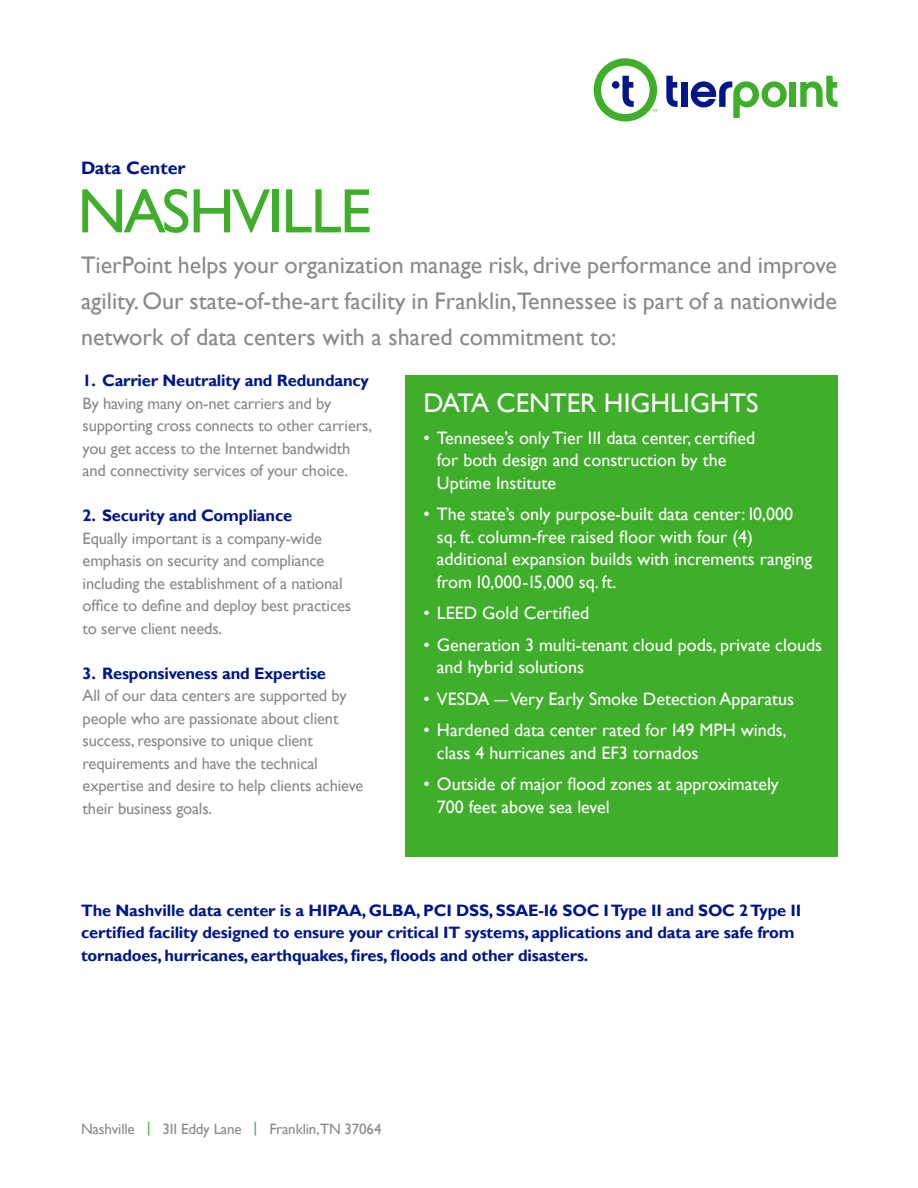
<style>
.page{position:relative;width:918px;height:1188px;background:#fff}
.page>*{position:absolute;margin:0;border:0;box-sizing:border-box;transform-origin:0 0}
.t1{font:63px "Gill Sans";letter-spacing:-.035em;color:#3fae2a}
.t2{font:27px "Gill Sans";color:#fff}
.t3{font:24px/36px "Gill Sans";color:#8a8a8d;text-align:justify}
.t4{font:18px/22.5px "Gill Sans";color:#fff}
.t5{font:700 18px "Gill Sans";color:#001689}
.t6{font:16.5px/22.5px "Gill Sans";letter-spacing:-.01em;color:#8a8a8d}
.t7{font:700 16.5px/22.5px "Gill Sans";letter-spacing:-.01em;color:#001689}
.t8{font:15px "Gill Sans";letter-spacing:-.01em;color:#8a8a8d}
.s1{color:#3fae2a}
</style>
<div class="page">
<svg style="left:666px;top:76px;width:12px;height:31px"></svg>
<div style="left:681px;top:82px;width:7px;height:25px;background:#001689"></div>
<svg style="left:691px;top:81px;width:96px;height:37px"></svg>
<div style="left:790px;top:82px;width:6px;height:25px;background:#3fae2a"></div>
<svg style="left:800px;top:76px;width:37px;height:31px"></svg>
<svg style="left:594px;top:58px;width:63px;height:64px"></svg>
<div style="left:405px;top:375px;width:432px;height:481px;background:#3fae2a"></div>
<p class="t5" style="left:81px;top:161px;width:106px">Data Center</p>
<h1 class="t1" style="left:77px;top:185px;width:296px">NASHVILLE</h1>
<h3 class="t3" style="left:81px;top:249px;width:758px">TierPoint helps your organization manage risk, drive performance and improve agility. Our state-of-the-art facility in Franklin,Tennessee is part of a nationwide network of data centers with a shared commitment to:</h3>
<p class="t7" style="left:83px;top:371px;width:288px">1. Carrier Neutrality and Redundancy</p>
<p class="t6" style="left:83px;top:393px;width:291px">By having many on-net carriers and by supporting cross connects to other carriers, you get access to the Internet bandwidth and connectivity services of your choice.</p>
<p class="t7" style="left:83px;top:506px;width:211px">2. Security and Compliance</p>
<p class="t6" style="left:83px;top:528px;width:270px">Equally important is a company-wide emphasis on security and compliance including the establishment of a national office to define and deploy best practices to serve client needs.</p>
<p class="t7" style="left:83px;top:663px;width:245px">3. Responsiveness and Expertise</p>
<p class="t6" style="left:83px;top:686px;width:282px">All of our data centers are supported by people who are passionate about client success, responsive to unique client requirements and have the technical expertise and desire to help clients achieve their business goals.</p>
<h2 class="t2" style="left:423px;top:392px;width:336px">DATA CENTER HIGHLIGHTS</h2>
<p class="t4" style="left:437px;top:427px;width:320px;text-indent:-14px">• Tennesee’s only Tier III data center, certified for both design and construction by the<br>Uptime Institute</p>
<p class="t4" style="left:437px;top:504px;width:377px;text-indent:-14px">• The state’s only purpose-built data center: I0,000 sq. ft. column-free raised floor with four (4) additional expansion builds with increments ranging from I0,000-I5,000 sq. ft.</p>
<p class="t4" style="left:423px;top:602px;width:167px">• LEED Gold Certified</p>
<p class="t4" style="left:437px;top:635px;width:387px;text-indent:-14px">• Generation 3 multi-tenant cloud pods, private clouds and hybrid solutions</p>
<p class="t4" style="left:423px;top:689px;width:372px">• VESDA — Very Early Smoke Detection Apparatus</p>
<p class="t4" style="left:437px;top:719px;width:351px;text-indent:-14px">• Hardened data center rated for I49 MPH winds, class 4 hurricanes and EF3 tornados</p>
<p class="t4" style="left:437px;top:773px;width:343px;text-indent:-14px">• Outside of major flood zones at approximately<br>700 feet above sea level</p>
<p class="t7" style="left:81px;top:900px;width:722px">The Nashville data center is a HIPAA, GLBA, PCI DSS, SSAE-I6 SOC I Type II and SOC 2 Type II certified facility designed to ensure your critical IT systems, applications and data are safe from tornadoes, hurricanes, earthquakes, fires, floods and other disasters.</p>
<p class="t8" style="left:81px;top:1123px;width:302px">Nashville <span class="s1">|</span> 3II Eddy Lane <span class="s1">|</span> Franklin,TN 37064</p>
</div>
